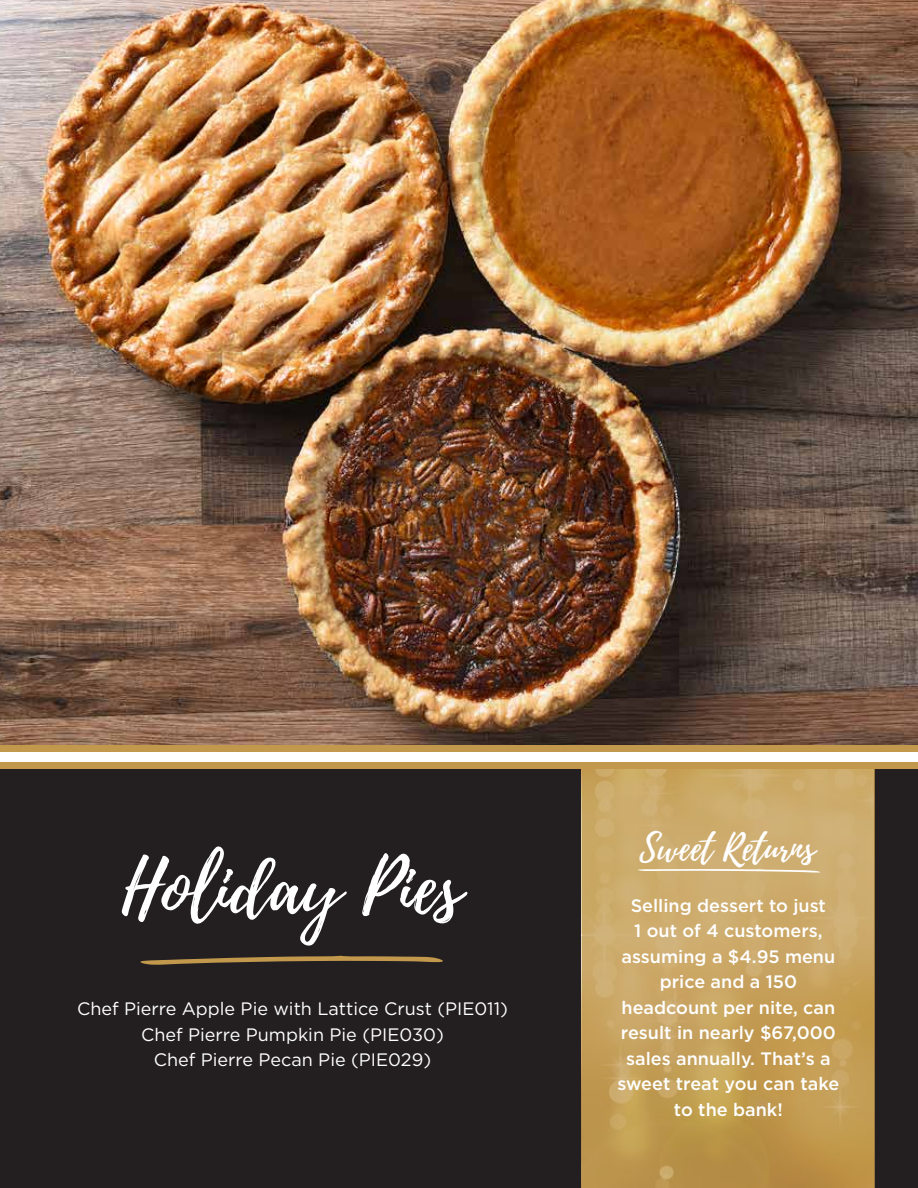
<style>
.page{position:relative;width:918px;height:1188px;background:#fff}
.page>*{position:absolute;margin:0;border:0;box-sizing:border-box;transform-origin:0 0}
.t1{font:75px "Playlist Script";color:#fff}
.t2{font:36px "Playlist Script";color:#fff}
.t3{font:500 18px/25.5px "Gotham";color:#fff;text-align:center}
.t4{font:18px/25.5px "Gotham";color:#fff;text-align:center}
</style>
<div class="page">
<div style="left:0;top:767px;width:918px;height:421px;background:#231f20"></div>
<img style="left:0;top:0;width:918px;height:746px">
<svg style="left:140px;top:956px;width:303px;height:9px"></svg>
<svg style="left:582px;top:768px;width:292px;height:420px;background:#c7a360"></svg>
<svg style="left:636px;top:869px;width:187px;height:4px"></svg>
<div style="left:0;top:746px;width:918px;height:6px;background:#c1984c"></div>
<div style="left:0;top:762px;width:918px;height:6px;background:#c1984c"></div>
<h1 class="t1" style="left:122px;top:834px;width:342px">Holiday Pies</h1>
<p class="t4" style="left:77px;top:996px;width:432px">Chef Pierre Apple Pie with Lattice Crust (PIE011)<br>Chef Pierre Pumpkin Pie (PIE030)<br>Chef Pierre Pecan Pie (PIE029)</p>
<h2 class="t2" style="left:640px;top:822px;width:177px">Sweet Returns</h2>
<p class="t3" style="left:618px;top:893px;width:223px">Selling dessert to just<br>1 out of 4 customers, assuming a $4.95 menu price and a 150 headcount per nite, can result in nearly $67,000 sales annually. That’s a sweet treat you can take to the bank!</p>
</div>
